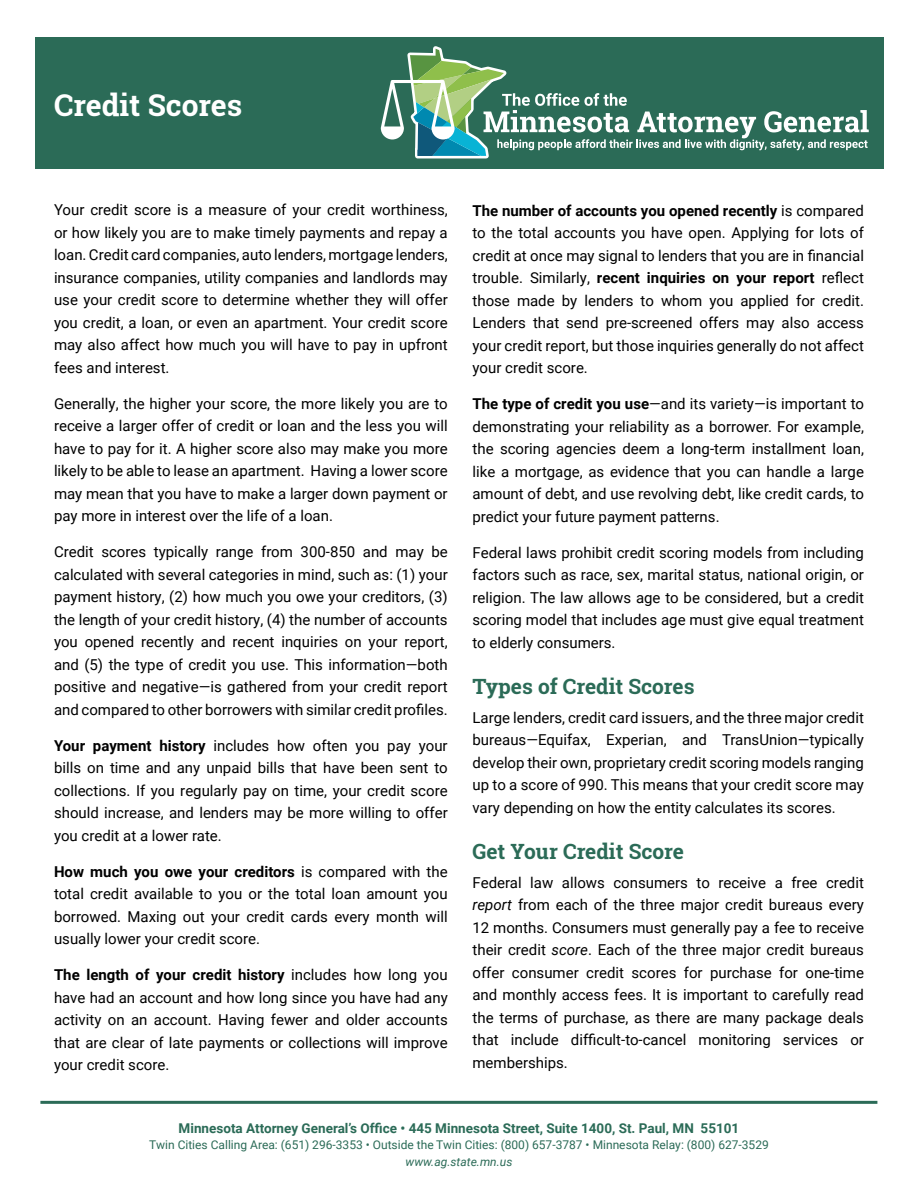
<style>
.page{position:relative;width:918px;height:1188px;background:#fff}
.page>*{position:absolute;margin:0;border:0;box-sizing:border-box;transform-origin:0 0}
.h1{font:700 30px "Roboto Slab";color:#fff}
.h2{font:700 21px "Roboto Slab";color:#2b6b57}
.p{font:15px/22.5px "Roboto";color:#000;text-align:justify}
.p_1{font:15px/22.5px "Roboto";color:#000;text-align:justify}
.t1{font:700 13.5px "Roboto";color:#2b6b57}
.t2{font:12px/16.5px "Roboto";color:#2b6b57;text-align:center}
.s1{font-weight:700}
.s2{font-style:italic}
</style>
<div class="page">
<hr style="left:40px;top:1101px;width:837px;height:3px;background:#2b6b57">
<div style="left:35px;top:37px;width:848px;height:131px;background:#2b6b57"></div>
<svg style="left:381px;top:46px;width:488px;height:113px"></svg>
<h1 class="h1" style="left:54px;top:85px;width:190px">Credit Scores</h1>
<p class="p" style="left:54px;top:198px;width:395px">Your credit score is a measure of your credit worthiness, or how likely you are to make timely payments and repay a loan. Credit card companies, auto lenders, mortgage lenders, insurance companies, utility companies and landlords may use your credit score to determine whether they will offer you credit, a loan, or even an apartment. Your credit score may also affect how much you will have to pay in upfront fees and interest.</p>
<p class="p" style="left:54px;top:391px;width:395px">Generally, the higher your score, the more likely you are to receive a larger offer of credit or loan and the less you will have to pay for it. A higher score also may make you more likely to be able to lease an apartment. Having a lower score may mean that you have to make a larger down payment or pay more in interest over the life of a loan.</p>
<p class="p" style="left:54px;top:540px;width:395px">Credit scores typically range from 300-850 and may be calculated with several categories in mind, such as: (1) your payment history, (2) how much you owe your creditors, (3) the length of your credit history, (4) the number of accounts you opened recently and recent inquiries on your report, and (5) the type of credit you use. This information—both positive and negative—is gathered from your credit report and compared to other borrowers with similar credit profiles.</p>
<p class="p" style="left:54px;top:733px;width:395px"><span class="s1">Your payment history</span> includes how often you pay your bills on time and any unpaid bills that have been sent to collections. If you regularly pay on time, your credit score should increase, and lenders may be more willing to offer you credit at a lower rate.</p>
<p class="p" style="left:54px;top:859px;width:395px"><span class="s1">How much you owe your creditors</span> is compared with the total credit available to you or the total loan amount you borrowed. Maxing out your credit cards every month will usually lower your credit score.</p>
<p class="p" style="left:54px;top:963px;width:395px"><span class="s1">The length of your credit history</span> includes how long you have had an account and how long since you have had any activity on an account. Having fewer and older accounts that are clear of late payments or collections will improve your credit score.</p>
<p class="p" style="left:472px;top:199px;width:393px"><span class="s1">The number of accounts you opened recently</span> is compared to the total accounts you have open. Applying for lots of credit at once may signal to lenders that you are in financial trouble. Similarly, <span class="s1">recent inquiries on your report</span> reflect those made by lenders to whom you applied for credit.<br>Lenders that send pre-screened offers may also access your credit report, but those inquiries generally do not affect your credit score.</p>
<p class="p" style="left:472px;top:392px;width:393px"><span class="s1">The type of credit you use</span>—and its variety—is important to demonstrating your reliability as a borrower. For example, the scoring agencies deem a long-term installment loan, like a mortgage, as evidence that you can handle a large amount of debt, and use revolving debt, like credit cards, to predict your future payment patterns.</p>
<p class="p" style="left:472px;top:541px;width:393px">Federal laws prohibit credit scoring models from including factors such as race, sex, marital status, national origin, or religion. The law allows age to be considered, but a credit scoring model that includes age must give equal treatment to elderly consumers.</p>
<h2 class="h2" style="left:472px;top:672px;width:224px">Types of Credit Scores</h2>
<p class="p_1" style="left:472px;top:706px;width:393px">Large lenders, credit card issuers, and the three major credit bureaus—Equifax, Experian, and TransUnion—typically develop their own, proprietary credit scoring models ranging up to a score of 990. This means that your credit score may vary depending on how the entity calculates its scores.</p>
<h2 class="h2" style="left:472px;top:837px;width:213px">Get Your Credit Score</h2>
<p class="p_1" style="left:472px;top:871px;width:393px">Federal law allows consumers to receive a free credit <span class="s2">report</span> from each of the three major credit bureaus every 12 months. Consumers must generally pay a fee to receive their credit <span class="s2">score</span>. Each of the three major credit bureaus offer consumer credit scores for purchase for one-time and monthly access fees. It is important to carefully read the terms of purchase, as there are many package deals that include difficult-to-cancel monitoring services or memberships.</p>
<p class="t1" style="left:179px;top:1118px;width:562px">Minnesota Attorney General’s Office • 445 Minnesota Street, Suite 1400, St. Paul, MN 55101</p>
<p class="t2" style="left:149px;top:1136px;width:621px">Twin Cities Calling Area: (651) 296-3353 • Outside the Twin Cities: (800) 657-3787 • Minnesota Relay: (800) 627-3529 <span class="s2">www.ag.state.mn.us</span></p>
</div>
